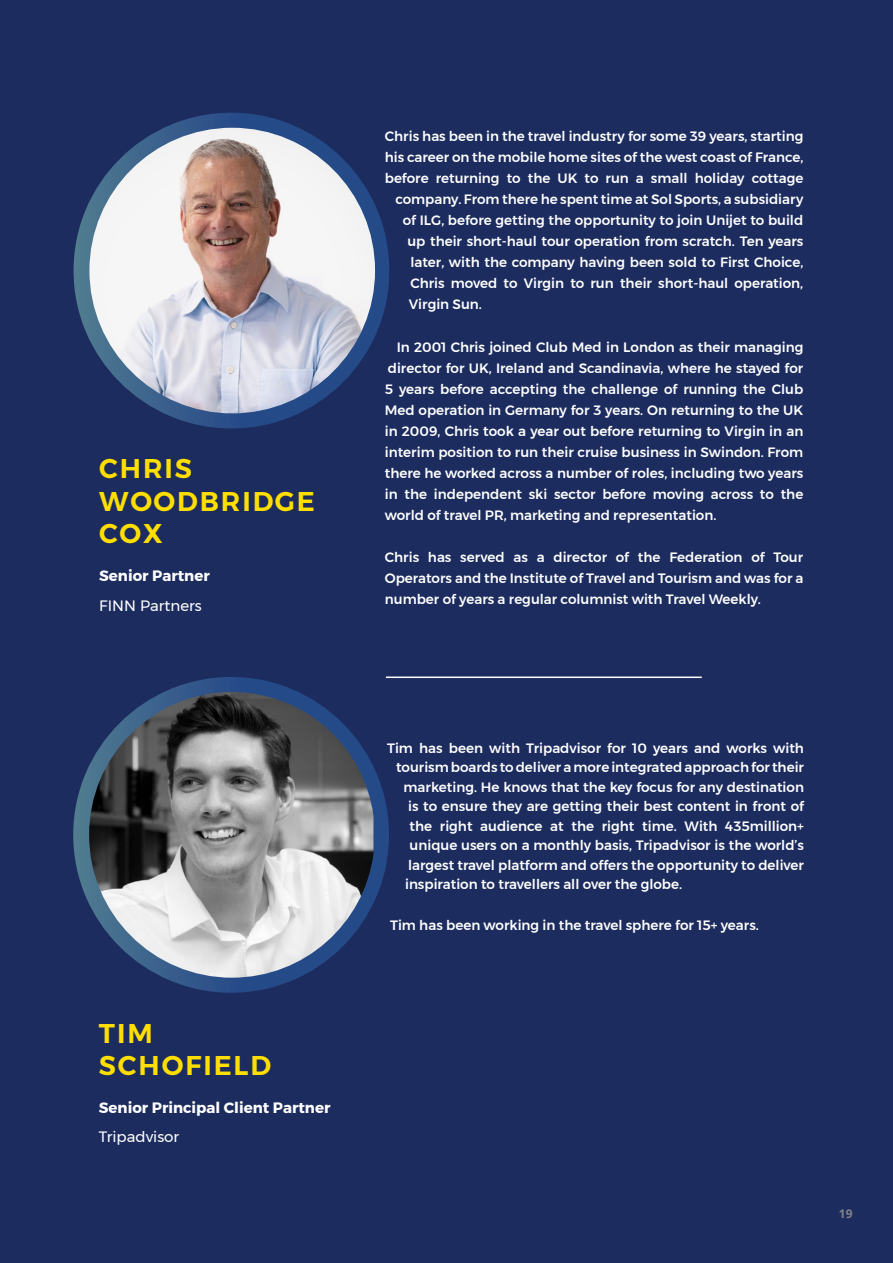
<style>
.page{position:relative;width:893px;height:1263px;background:#1c2c5f}
.page>*{position:absolute;margin:0;border:0;box-sizing:border-box;transform-origin:0 0}
.t1{font:600 27px/32.4px "Montserrat";letter-spacing:.07em;color:#ffde00}
.t2{font:700 15px "Montserrat";color:#fff}
.t3{font:15px "Montserrat";color:#fff}
.t4{font:500 13.5px/21px "Montserrat";color:#fff;text-align:justify}
.t5{font:700 12px "Open Sans";color:#808285}
</style>
<div class="page">
<div style="left:74px;top:113px;width:315px;height:315px;background:linear-gradient(to right,#48708f,#1d4087);border-radius:50%"></div>
<img style="left:89px;top:128px;width:286px;height:285px;border-radius:143px">
<svg style="left:73px;top:677px;width:316px;height:316px;background:#325889"></svg>
<img style="left:89px;top:692px;width:284px;height:286px">
<hr style="left:386px;top:676px;width:316px;height:2px;background:#fff">
<h1 class="t1" style="left:99px;top:452px;width:217px">CHRIS<br>WOODBRIDGE<br>COX</h1>
<p class="t2" style="left:99px;top:566px;width:112px">Senior Partner</p>
<p class="t3" style="left:99px;top:594px;width:104px">FINN Partners</p>
<h1 class="t1" style="left:99px;top:1017px;width:174px">TIM<br>SCHOFIELD</h1>
<p class="t2" style="left:99px;top:1098px;width:233px">Senior Principal Client Partner</p>
<p class="t3" style="left:99px;top:1126px;width:82px">Tripadvisor</p>
<p class="t4" style="left:385px;top:126px;width:420px">Chris has been in the travel industry for some 39 years, starting</p>
<p class="t4" style="left:385px;top:147px;width:420px">his career on the mobile home sites of the west coast of France,</p>
<p class="t4" style="left:385px;top:168px;width:420px">before returning to the UK to run a small holiday cottage</p>
<p class="t4" style="left:395px;top:189px;width:409px">company. From there he spent time at Sol Sports, a subsidiary</p>
<p class="t4" style="left:403px;top:210px;width:402px">of ILG, before getting the opportunity to join Unijet to build</p>
<p class="t4" style="left:407px;top:231px;width:397px">up their short-haul tour operation from scratch. Ten years</p>
<p class="t4" style="left:410px;top:252px;width:394px">later, with the company having been sold to First Choice,</p>
<p class="t4" style="left:410px;top:273px;width:394px">Chris moved to Virgin to run their short-haul operation,</p>
<p class="t4" style="left:409px;top:294px;width:75px">Virgin Sun.</p>
<p class="t4" style="left:385px;top:336px;width:420px;text-indent:12px">In 2001 Chris joined Club Med in London as their managing director for UK, Ireland and Scandinavia, where he stayed for 5 years before accepting the challenge of running the Club Med operation in Germany for 3 years. On returning to the UK in 2009, Chris took a year out before returning to Virgin in an interim position to run their cruise business in Swindon. From there he worked across a number of roles, including two years in the independent ski sector before moving across to the world of travel PR, marketing and representation.</p>
<p class="t4" style="left:385px;top:547px;width:420px">Chris has served as a director of the Federation of Tour Operators and the Institute of Travel and Tourism and was for a number of years a regular columnist with Travel Weekly.</p>
<p class="t4" style="left:387px;top:737px;width:418px">Tim has been with Tripadvisor for 10 years and works with</p>
<p class="t4" style="left:396px;top:757px;width:409px">tourism boards to deliver a more integrated approach for their</p>
<p class="t4" style="left:404px;top:776px;width:402px">marketing. He knows that the key focus for any destination</p>
<p class="t4" style="left:408px;top:796px;width:397px">is to ensure they are getting their best content in front of</p>
<p class="t4" style="left:410px;top:815px;width:396px">the right audience at the right time. With 435million+</p>
<p class="t4" style="left:410px;top:835px;width:396px">unique users on a monthly basis, Tripadvisor is the world’s</p>
<p class="t4" style="left:408px;top:854px;width:397px">largest travel platform and offers the opportunity to deliver</p>
<p class="t4" style="left:405px;top:874px;width:279px">inspiration to travellers all over the globe.</p>
<p class="t4" style="left:390px;top:915px;width:370px">Tim has been working in the travel sphere for 15+ years.</p>
<p class="t5" style="left:839px;top:1205px;width:15px">19</p>
</div>
